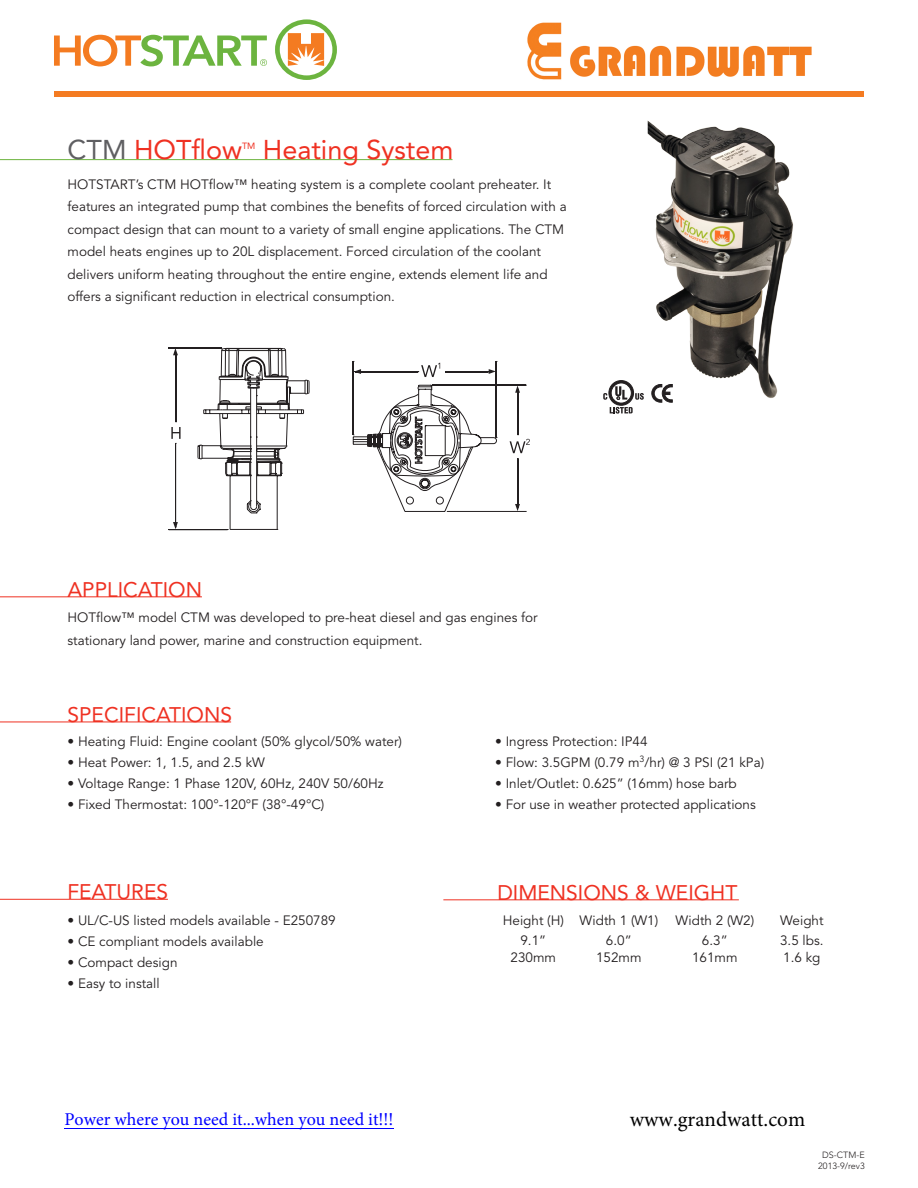
<style>
.page{position:relative;width:918px;height:1188px;background:#fff}
.page>*{position:absolute;margin:0;border:0;box-sizing:border-box;transform-origin:0 0}
.t1{font:27px "Avenir LT Std";color:#ef3122}
.t2{font:21px "Avenir LT Std";color:#ef3122}
.t3{font:21px "Minion Pro";color:#000}
.t4{font:18px "Minion Pro";color:#00f}
.t5{font:13.5px/22.5px "Avenir LT Std";color:#231f20}
.t6{font:300 9px "Avenir LT Std";color:#231f20}
.t7{font:9px "Avenir LT Std";color:#ef3122}
.s1{color:#5f5f62}
</style>
<div class="page">
<svg style="left:54px;top:19px;width:283px;height:61px"></svg>
<div style="left:54px;top:91px;width:810px;height:6px;background:#f47b21"></div>
<hr style="left:0;top:159px;width:453px;height:1px;background:#6cb43f">
<hr style="left:0;top:596px;width:202px;height:1px;background:#ef3122">
<hr style="left:0;top:899px;width:168px;height:1px;background:#ef3122">
<hr style="left:0;top:722px;width:231px;height:1px;background:#ef3122">
<hr style="left:443px;top:899px;width:296px;height:1px;background:#ef3122">
<hr style="left:175px;top:354px;width:1px;height:68px;background:#231f20">
<svg style="left:171px;top:422px;width:10px;height:22px"></svg>
<hr style="left:175px;top:443px;width:1px;height:84px;background:#231f20">
<hr style="left:168px;top:348px;width:53px;height:1px;background:#231f20">
<svg style="left:173px;top:522px;width:5px;height:7px"></svg>
<hr style="left:169px;top:529px;width:59px;height:1px;background:#231f20">
<svg style="left:173px;top:349px;width:5px;height:6px"></svg>
<hr style="left:433px;top:385px;width:93px;height:1px;background:#231f20">
<hr style="left:517px;top:389px;width:1px;height:46px;background:#231f20">
<svg style="left:510px;top:435px;width:20px;height:24px"></svg>
<hr style="left:517px;top:459px;width:1px;height:48px;background:#231f20">
<svg style="left:515px;top:386px;width:5px;height:7px"></svg>
<svg style="left:515px;top:504px;width:5px;height:7px"></svg>
<svg style="left:198px;top:348px;width:299px;height:182px"></svg>
<img style="left:612px;top:120px;width:181px;height:287px">
<svg style="left:652px;top:384px;width:20px;height:18px"></svg>
<svg style="left:603px;top:393px;width:4px;height:7px"></svg>
<svg style="left:635px;top:393px;width:9px;height:7px"></svg>
<svg style="left:610px;top:407px;width:23px;height:7px"></svg>
<div style="left:609px;top:381px;width:25px;height:24px;background:#231f20;border-radius:50%"></div>
<div style="left:609px;top:381px;width:25px;height:24px;border:1px solid #231f20;border-radius:50%"></div>
<svg style="left:611px;top:383px;width:20px;height:20px"></svg>
<div style="left:611px;top:383px;width:20px;height:20px;border:1px solid #231f20;border-radius:50%"></div>
<svg style="left:615px;top:386px;width:12px;height:14px"></svg>
<img style="left:527px;top:22px;width:285px;height:58px">
<hr style="left:64px;top:1128px;width:330px;height:1px;background:#00f">
<p class="t1" style="left:68px;top:134px;width:176px"><span class="s1">CTM</span> HOTflow</p>
<p class="t7" style="left:242px;top:140px;width:15px">TM</p>
<p class="t1" style="left:263px;top:134px;width:192px">Heating System</p>
<p class="t5" style="left:68px;top:173px;width:501px">HOTSTART’s CTM HOTflow™ heating system is a complete coolant preheater. It features an integrated pump that combines the benefits of forced circulation with a compact design that can mount to a variety of small engine applications. The CTM model heats engines up to 20L displacement. Forced circulation of the coolant delivers uniform heating throughout the entire engine, extends element life and offers a significant reduction in electrical consumption.</p>
<p class="t2" style="left:68px;top:577px;width:136px">APPLICATION</p>
<p class="t5" style="left:68px;top:607px;width:472px">HOTflow™ model CTM was developed to pre-heat diesel and gas engines for stationary land power, marine and construction equipment.</p>
<p class="t2" style="left:68px;top:702px;width:166px">SPECIFICATIONS</p>
<p class="t5" style="left:68px;top:730px;width:336px">• Heating Fluid: Engine coolant (50% glycol/50% water)</p>
<p class="t5" style="left:68px;top:751px;width:199px">• Heat Power: 1, 1.5, and 2.5 kW</p>
<p class="t5" style="left:68px;top:772px;width:318px">• Voltage Range: 1 Phase 120V, 60Hz, 240V 50/60Hz</p>
<p class="t5" style="left:68px;top:793px;width:258px">• Fixed Thermostat: 100°-120°F (38°-49°C)</p>
<p class="t5" style="left:495px;top:730px;width:154px">• Ingress Protection: IP44</p>
<p class="t5" style="left:495px;top:751px;width:271px">• Flow: 3.5GPM (0.79 m<sup>3</sup>/hr) @ 3 PSI (21 kPa)</p>
<p class="t5" style="left:495px;top:772px;width:243px">• Inlet/Outlet: 0.625” (16mm) hose barb</p>
<p class="t5" style="left:495px;top:793px;width:262px">• For use in weather protected applications</p>
<p class="t2" style="left:68px;top:879px;width:102px">FEATURES</p>
<p class="t2" style="left:497px;top:880px;width:242px">DIMENSIONS &amp; WEIGHT</p>
<p class="t5" style="left:68px;top:909px;width:270px">• UL/C-US listed models available - E250789</p>
<p class="t5" style="left:68px;top:930px;width:198px">• CE compliant models available</p>
<p class="t5" style="left:68px;top:951px;width:112px">• Compact design</p>
<p class="t5" style="left:68px;top:972px;width:94px">• Easy to install</p>
<p class="t5" style="left:503px;top:909px;width:157px">Height (H) Width 1 (W1)</p>
<p class="t5" style="left:675px;top:909px;width:80px">Width 2 (W2)</p>
<p class="t5" style="left:780px;top:909px;width:45px">Weight</p>
<p class="t5" style="left:520px;top:930px;width:27px">9.1”</p>
<p class="t5" style="left:606px;top:930px;width:27px">6.0”</p>
<p class="t5" style="left:702px;top:930px;width:27px">6.3”</p>
<p class="t5" style="left:780px;top:930px;width:45px">3.5 lbs.</p>
<p class="t5" style="left:511px;top:946px;width:47px">230mm</p>
<p class="t5" style="left:596px;top:946px;width:47px">152mm</p>
<p class="t5" style="left:692px;top:946px;width:47px">161mm</p>
<p class="t5" style="left:783px;top:946px;width:39px">1.6 kg</p>
<h3 class="t4" style="left:64px;top:1107px;width:331px">Power where you need it...when you need it!!!</h3>
<p class="t3" style="left:630px;top:1105px;width:177px">www.grandwatt.com</p>
<p class="t6" style="left:822px;top:1150px;width:44px">DS-CTM-E</p>
<p class="t6" style="left:818px;top:1160px;width:48px">2013-9/rev3</p>
</div>
